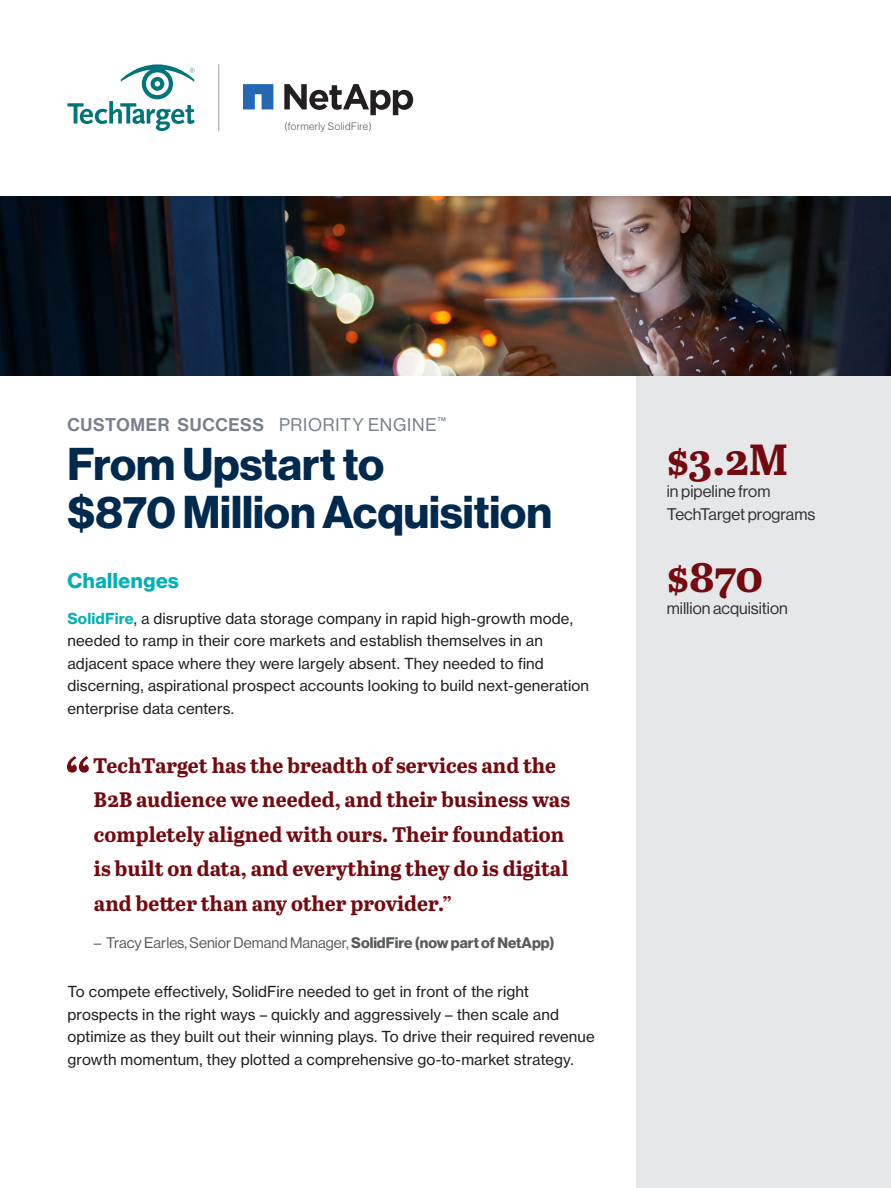
<style>
.page{position:relative;width:891px;height:1188px;background:#fff}
.page>*{position:absolute;margin:0;border:0;box-sizing:border-box;transform-origin:0 0}
.INDUSTRY_INSIGHTS{font:45px/48px "N Haas Grotesk DS Std 75 Bd";color:#00294e}
.Sidebar_Text{font:700 43.5px "Abril Text";color:#730a10}
.Section_Box_Text{font:700 21px/34.5px "Abril Text";color:#730a10}
.Paragraph_Style_afte{font:21px "N Haas Grotesk DS Std 75 Bd";letter-spacing:.025em;color:#00b1b3}
.Paper_title{font:18px "N Haas Grotesk DS Std 65 Md";letter-spacing:.04em;color:#77808c}
.Sidebar_Text-2{font:16.5px/22.5px "N Haas Grotesk DS Std 55 Rg";color:#303132}
.Paragraph_Style_afte-2{font:15px/22.5px "N Haas Grotesk TX Std 55 Rg";letter-spacing:.005em;color:#231f20}
.Section_Box_Text-2{font:15px "N Haas Grotesk DS Std 55 Rg";color:#575b5e}
.Copyright{font:10.5px "N Haas Grotesk DS Std 45 Lt";letter-spacing:.04em;color:#575b5e}
.s1{font-family:"N Haas Grotesk DS Std 55 Rg"}
.s2{font-family:"N Haas Grotesk TX Std 75 Bd";color:#00b1b3}
.s3{font-family:"N Haas Grotesk DS Std 75 Bd"}
</style>
<div class="page">
<div style="left:636px;top:207px;width:255px;height:981px;background:#e6e7e9"></div>
<svg style="left:68px;top:64px;width:127px;height:67px"></svg>
<hr style="left:218px;top:64px;width:1px;height:67px;background:#9da3a8">
<img style="left:0;top:197px;width:891px;height:179px">
<svg style="left:284px;top:84px;width:129px;height:31px"></svg>
<svg style="left:243px;top:84px;width:30px;height:25px"></svg>
<svg style="left:67px;top:756px;width:22px;height:17px"></svg>
<p class="Copyright" style="left:284px;top:121px;width:89px">(formerly SolidFire)</p>
<p class="Paper_title" style="left:68px;top:415px;width:380px">CUSTOMER SUCCESS <span class="s1">PRIORITY ENGINE</span><sup>™</sup></p>
<p class="INDUSTRY_INSIGHTS" style="left:68px;top:441px;width:486px">From Upstart to<br>$870 Million Acquisition</p>
<p class="Paragraph_Style_afte" style="left:68px;top:568px;width:113px">Challenges</p>
<p class="Paragraph_Style_afte-2" style="left:68px;top:607px;width:523px"><span class="s2">SolidFire</span>, a disruptive data storage company in rapid high-growth mode, needed to ramp in their core markets and establish themselves in an adjacent space where they were largely absent. They needed to find discerning, aspirational prospect accounts looking to build next-generation enterprise data centers.</p>
<p class="Section_Box_Text" style="left:93px;top:747px;width:479px">TechTarget has the breadth of services and the B2B audience we needed, and their business was completely aligned with ours. Their foundation is built on data, and everything they do is digital and better than any other provider.”</p>
<p class="Section_Box_Text-2" style="left:94px;top:934px;width:462px">– Tracy Earles, Senior Demand Manager, <span class="s3">SolidFire (now part of NetApp)</span></p>
<p class="Paragraph_Style_afte-2" style="left:68px;top:980px;width:529px">To compete effectively, SolidFire needed to get in front of the right prospects in the right ways – quickly and aggressively – then scale and optimize as they built out their winning plays. To drive their required revenue growth momentum, they plotted a comprehensive go-to-market strategy.</p>
<p class="Sidebar_Text" style="left:667px;top:427px;width:123px">$3.2M</p>
<p class="Sidebar_Text-2" style="left:667px;top:481px;width:150px">in pipeline from<br>TechTarget programs</p>
<p class="Sidebar_Text" style="left:667px;top:544px;width:98px">$870</p>
<p class="Sidebar_Text-2" style="left:667px;top:598px;width:123px">million acquisition</p>
</div>
